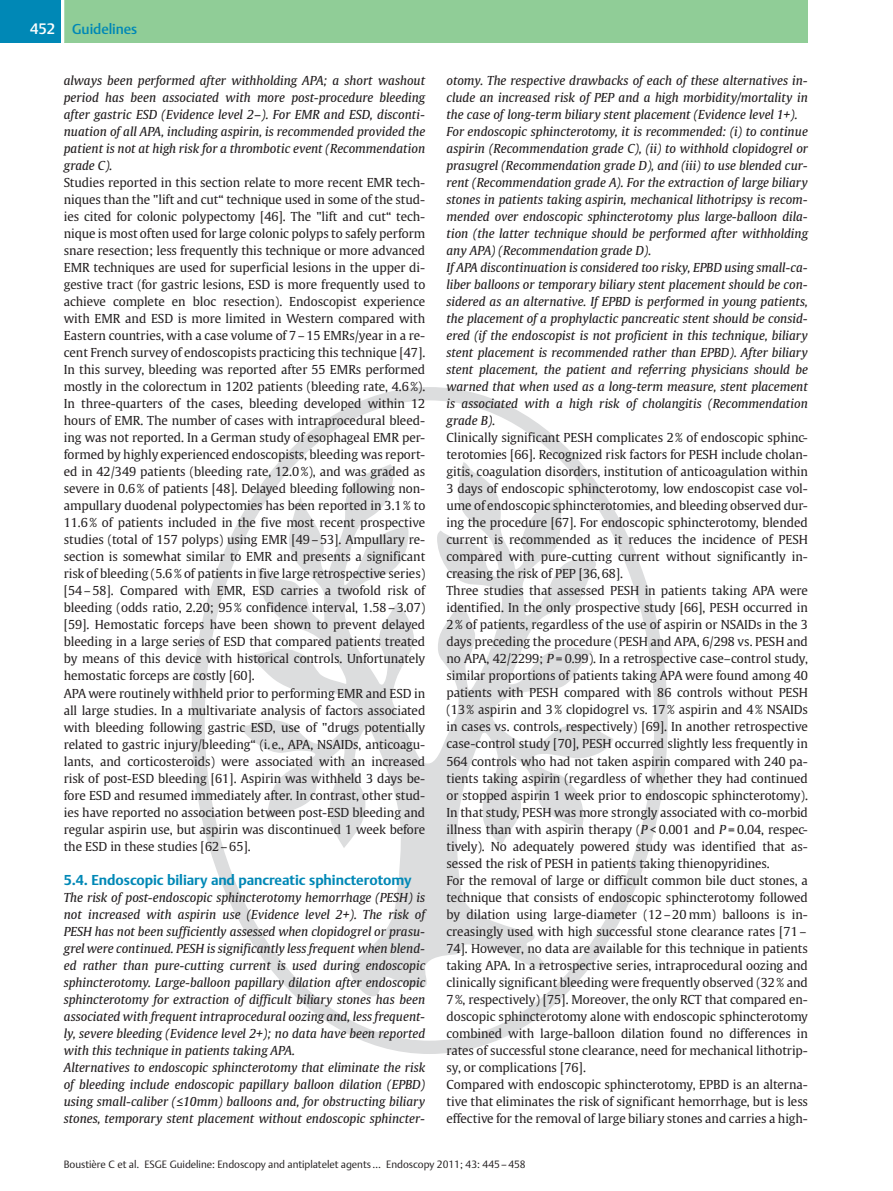
<style>
.page{position:relative;width:893px;height:1191px;background:#fff}
.page>*{position:absolute;margin:0;border:0;box-sizing:border-box;transform-origin:0 0}
.t1{font:14.25px "Adv T Tac 59 b 273.B";color:#0088b6}
.t2{font:14.25px "Adv T Te 16 fe 38 b";color:#0088b6}
.t3{font:12.3px/17px "Adv TT31 ea 7 dbe";color:#231f20}
.t4{font:12.3px/17px "Adv TT9 e 98 a 5 d 7.I";color:#231f20}
.t5{font:10.5px "Adv TT349184 da";color:#231f20}
.s1{font-size:15px;color:#fff}
.s2{font-style:inherit}
.s3{font-family:"Adv TT9 e 98 a 5 d 7.I"}
</style>
<div class="page">
<svg style="left:191px;top:387px;width:477px;height:667px"></svg>
<div style="left:64px;top:0;width:744px;height:43px;background:#90cd97"></div>
<div style="left:0;top:0;width:64px;height:43px;background:#0088b6"></div>
<svg style="left:62px;top:0;width:2px;height:43px"></svg>
<p class="t2" style="left:30px;top:20px;width:109px"><span class="s1">452</span> Guidelines</p>
<p class="t4" style="left:64px;top:72px;width:363px;text-align:justify">always been performed after withholding APA; a short washout period has been associated with more post-procedure bleeding after gastric ESD (Evidence level 2<span class="s2">–</span>). For EMR and ESD, disconti&shy;nuation of all APA, including aspirin, is recommended provided the patient is not at high risk for a thrombotic event (Recommendation grade C).</p>
<p class="t3" style="left:64px;top:174px;width:363px">Studies reported in this section relate to more recent EMR tech&shy;niques than the "lift and cut<span class="s2">“</span> technique used in some of the stud&shy;ies cited for colonic polypectomy [46]. The "lift and cut<span class="s2">“</span> tech&shy;nique is most often used for large colonic polyps to safely perform snare resection; less frequently this technique or more advanced EMR techniques are used for superficial lesions in the upper di&shy;gestive tract (for gastric lesions, ESD is more frequently used to achieve complete en bloc resection). Endoscopist experience with EMR and ESD is more limited in Western compared with Eastern countries, with a case volume of 7<span class="s2">–</span>15 EMRs/year in a re&shy;cent French survey of endoscopists practicing this technique [47].<br>In this survey, bleeding was reported after 55 EMRs performed mostly in the colorectum in 1202 patients (bleeding rate, 4.6 %).<br>In three-quarters of the cases, bleeding developed within 12 hours of EMR. The number of cases with intraprocedural bleed&shy;ing was not reported. In a German study of esophageal EMR per&shy;formed by highly experienced endoscopists, bleeding was report&shy;ed in 42/349 patients (bleeding rate, 12.0 %), and was graded as severe in 0.6 % of patients [48]. Delayed bleeding following non&shy;ampullary duodenal polypectomies has been reported in 3.1 % to 11.6 % of patients included in the five most recent prospective studies (total of 157 polyps) using EMR [49<span class="s2">–</span>53]. Ampullary re&shy;section is somewhat similar to EMR and presents a significant risk of bleeding (5.6 % of patients in five large retrospective series) [54<span class="s2">–</span>58]. Compared with EMR, ESD carries a twofold risk of bleeding (odds ratio, 2.20; 95 % confidence interval, 1.58<span class="s2">–</span>3.07) [59]. Hemostatic forceps have been shown to prevent delayed bleeding in a large series of ESD that compared patients treated by means of this device with historical controls. Unfortunately hemostatic forceps are costly [60].<br>APA were routinely withheld prior to performing EMR and ESD in all large studies. In a multivariate analysis of factors associated with bleeding following gastric ESD, use of "drugs potentially related to gastric injury/bleeding<span class="s2">“</span> (i. e., APA, NSAIDs, anticoagu&shy;lants, and corticosteroids) were associated with an increased risk of post-ESD bleeding [61]. Aspirin was withheld 3 days be&shy;fore ESD and resumed immediately after. In contrast, other stud&shy;ies have reported no association between post-ESD bleeding and regular aspirin use, but aspirin was discontinued 1 week before the ESD in these studies [62<span class="s2">–</span>65].</p>
<p class="t1" style="left:64px;top:871px;width:349px">5.4. Endoscopic biliary and pancreatic sphincterotomy</p>
<p class="t4" style="left:64px;top:888px;width:363px">The risk of post-endoscopic sphincterotomy hemorrhage (PESH) is not increased with aspirin use (Evidence level 2+). The risk of PESH has not been sufficiently assessed when clopidogrel or prasu&shy;grel were continued. PESH is significantly less frequent when blend&shy;ed rather than pure-cutting current is used during endoscopic sphincterotomy. Large-balloon papillary dilation after endoscopic sphincterotomy for extraction of difficult biliary stones has been associated with frequent intraprocedural oozing and, less frequent&shy;ly, severe bleeding (Evidence level 2+); no data have been reported with this technique in patients taking APA.<br>Alternatives to endoscopic sphincterotomy that eliminate the risk of bleeding include endoscopic papillary balloon dilation (EPBD) using small-caliber (<span class="s2">≤</span>10mm) balloons and, for obstructing biliary stones, temporary stent placement without endoscopic sphincter-</p>
<p class="t4" style="left:446px;top:72px;width:363px">otomy. The respective drawbacks of each of these alternatives in&shy;clude an increased risk of PEP and a high morbidity/mortality in the case of long-term biliary stent placement (Evidence level 1+).<br>For endoscopic sphincterotomy, it is recommended: (i) to continue aspirin (Recommendation grade C), (ii) to withhold clopidogrel or prasugrel (Recommendation grade D), and (iii) to use blended cur&shy;rent (Recommendation grade A). For the extraction of large biliary stones in patients taking aspirin, mechanical lithotripsy is recom&shy;mended over endoscopic sphincterotomy plus large-balloon dila&shy;tion (the latter technique should be performed after withholding any APA) (Recommendation grade D).<br>If APA discontinuation is considered too risky, EPBD using small-ca&shy;liber balloons or temporary biliary stent placement should be con&shy;sidered as an alternative. If EPBD is performed in young patients, the placement of a prophylactic pancreatic stent should be consid&shy;ered (if the endoscopist is not proficient in this technique, biliary stent placement is recommended rather than EPBD). After biliary stent placement, the patient and referring physicians should be warned that when used as a long-term measure, stent placement is associated with a high risk of cholangitis (Recommendation grade B).</p>
<p class="t3" style="left:446px;top:429px;width:363px">Clinically significant PESH complicates 2 % of endoscopic sphinc&shy;terotomies [66]. Recognized risk factors for PESH include cholan&shy;gitis, coagulation disorders, institution of anticoagulation within 3 days of endoscopic sphincterotomy, low endoscopist case vol&shy;ume of endoscopic sphincterotomies, and bleeding observed dur&shy;ing the procedure [67]. For endoscopic sphincterotomy, blended current is recommended as it reduces the incidence of PESH compared with pure-cutting current without significantly in&shy;creasing the risk of PEP [36, 68].<br>Three studies that assessed PESH in patients taking APA were identified. In the only prospective study [66], PESH occurred in 2 % of patients, regardless of the use of aspirin or NSAIDs in the 3 days preceding the procedure (PESH and APA, 6/298 vs. PESH and no APA, 42/2299; <span class="s3">P</span> = 0.99). In a retrospective case<span class="s2">–</span>control study, similar proportions of patients taking APA were found among 40 patients with PESH compared with 86 controls without PESH (13 % aspirin and 3 % clopidogrel vs. 17 % aspirin and 4 % NSAIDs in cases vs. controls, respectively) [69]. In another retrospective case-control study [70], PESH occurred slightly less frequently in 564 controls who had not taken aspirin compared with 240 pa&shy;tients taking aspirin (regardless of whether they had continued or stopped aspirin 1 week prior to endoscopic sphincterotomy).<br>In that study, PESH was more strongly associated with co-morbid illness than with aspirin therapy (<span class="s3">P</span> &lt; 0.001 and <span class="s3">P</span> = 0.04, respec&shy;tively). No adequately powered study was identified that as&shy;sessed the risk of PESH in patients taking thienopyridines.<br>For the removal of large or difficult common bile duct stones, a technique that consists of endoscopic sphincterotomy followed by dilation using large-diameter (12<span class="s2">–</span>20 mm) balloons is in&shy;creasingly used with high successful stone clearance rates [71<span class="s2">– </span>74]. However, no data are available for this technique in patients taking APA. In a retrospective series, intraprocedural oozing and clinically significant bleeding were frequently observed (32 % and 7 %, respectively) [75]. Moreover, the only RCT that compared en&shy;doscopic sphincterotomy alone with endoscopic sphincterotomy combined with large-balloon dilation found no differences in rates of successful stone clearance, need for mechanical lithotrip&shy;sy, or complications [76].<br>Compared with endoscopic sphincterotomy, EPBD is an alterna&shy;tive that eliminates the risk of significant hemorrhage, but is less effective for the removal of large biliary stones and carries a high-</p>
<p class="t5" style="left:64px;top:1157px;width:463px">Boustière C et al. ESGE Guideline: Endoscopy and antiplatelet agents<span class="s2">…</span> Endoscopy 2011; 43: 445<span class="s2">–</span>458</p>
</div>
